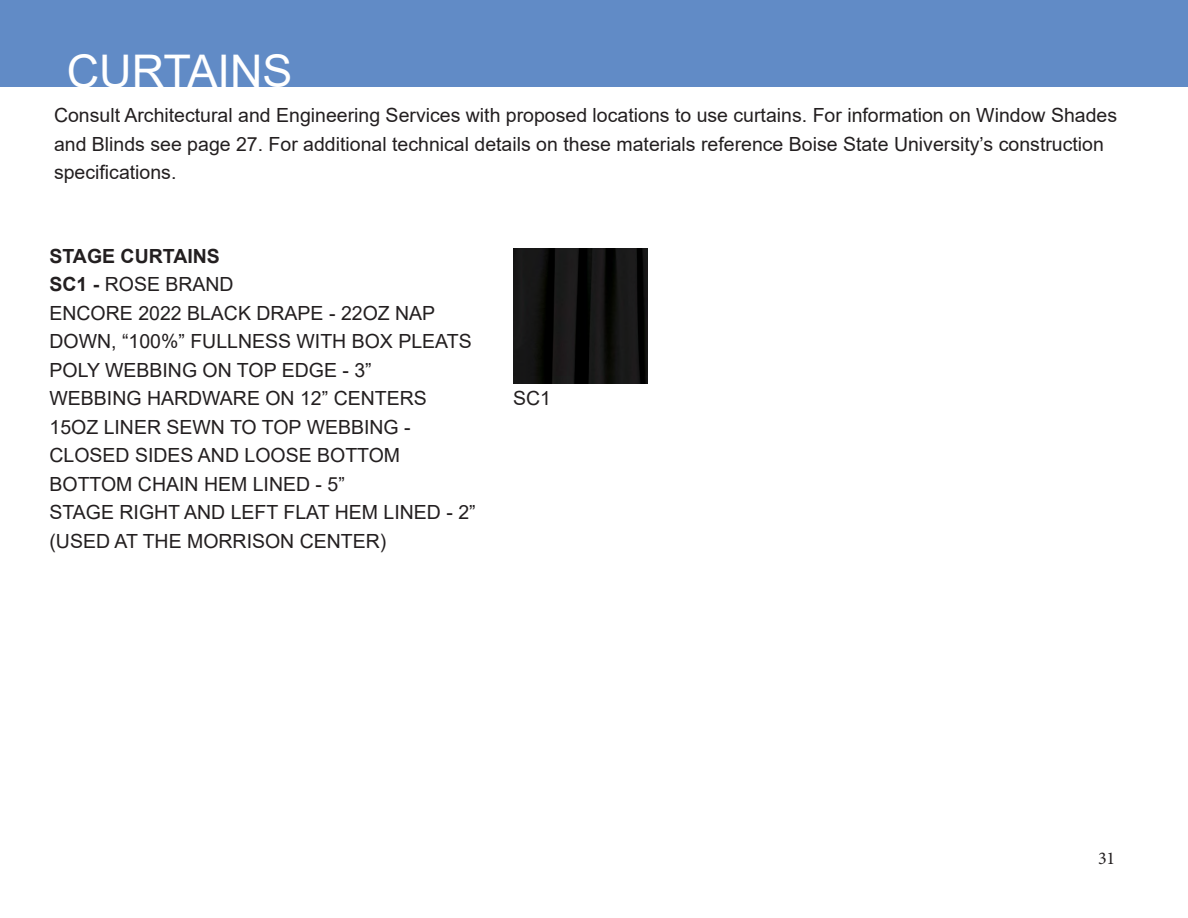
<style>
.page{position:relative;width:1188px;height:918px;background:#fff}
.page>*{position:absolute;margin:0;border:0;box-sizing:border-box;transform-origin:0 0}
.t1{font:45px "Arial";color:#fff}
.t2{font:19.5px/28.5px "Arial";color:#231f20}
.t3{font:700 19.5px "Arial";color:#231f20}
.t4{font:18px "Minion Pro";color:#231f20}
.s1{font-weight:700}
</style>
<div class="page">
<div style="left:0;top:0;width:1188px;height:87px;background:#618bc6"></div>
<img style="left:513px;top:248px;width:135px;height:135px">
<h3 class="t1" style="left:67px;top:40px;width:227px">CURTAINS</h3>
<p class="t2" style="left:54px;top:101px;width:1065px">Consult Architectural and Engineering Services with proposed locations to use curtains. For information on Window Shades and Blinds see page 27. For additional technical details on these materials reference Boise State University’s construction specifications.</p>
<h4 class="t3" style="left:49px;top:242px;width:172px">STAGE CURTAINS</h4>
<p class="t2" style="left:49px;top:270px;width:186px"><span class="s1">SC1 -</span> ROSE BRAND</p>
<p class="t2" style="left:49px;top:298px;width:424px">ENCORE 2022 BLACK DRAPE - 22OZ NAP<br>DOWN, “100%” FULLNESS WITH BOX PLEATS</p>
<p class="t2" style="left:49px;top:355px;width:324px">POLY WEBBING ON TOP EDGE - 3”</p>
<p class="t2" style="left:49px;top:384px;width:379px">WEBBING HARDWARE ON 12” CENTERS</p>
<p class="t2" style="left:49px;top:412px;width:363px">15OZ LINER SEWN TO TOP WEBBING -<br>CLOSED SIDES AND LOOSE BOTTOM</p>
<p class="t2" style="left:49px;top:469px;width:297px">BOTTOM CHAIN HEM LINED - 5”</p>
<p class="t2" style="left:49px;top:498px;width:428px">STAGE RIGHT AND LEFT FLAT HEM LINED - 2”</p>
<p class="t2" style="left:49px;top:526px;width:338px">(USED AT THE MORRISON CENTER)</p>
<p class="t2" style="left:513px;top:383px;width:39px">SC1</p>
<p class="t4" style="left:1098px;top:846px;width:19px">31</p>
</div>
